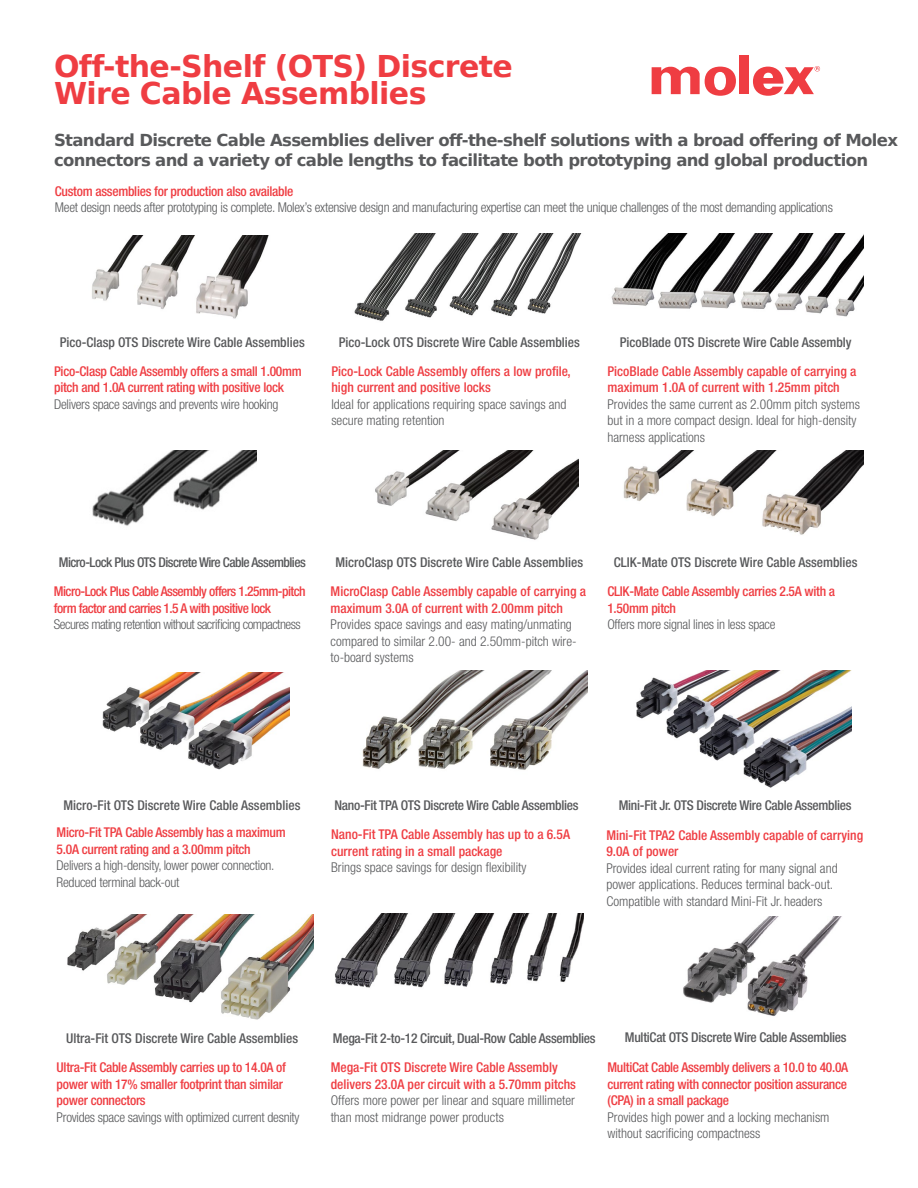
<style>
.page{position:relative;width:918px;height:1188px;background:#fff}
.page>*{position:absolute;margin:0;border:0;box-sizing:border-box;transform-origin:0 0}
.t1{font:700 30px/27px "Bitstream Vera Sans";letter-spacing:-.02em;color:#ef3d42}
.t2{font:700 16.5px/19.5px "Bitstream Vera Sans";letter-spacing:-.04em;color:#58595b}
.t3{font:300 condensed 13.5px/16.5px "Helvetica Neue LT Std";color:#58595b}
.t4{font:500 condensed 13.5px/16.5px "Helvetica Neue";letter-spacing:-.02em;color:#ef3d42}
.t5{font:500 condensed 13.5px/16.5px "Helvetica Neue";color:#ef3d42}
.t6{font:300 condensed 13.5px/16.5px "Helvetica Neue LT Std";letter-spacing:-.02em;color:#58595b}
.t7{font:500 condensed 13.5px "Helvetica Neue";color:#58595b}
.t8{font:500 condensed 13.5px "Helvetica Neue";letter-spacing:-.02em;color:#58595b}
.t9{font:500 condensed 13.5px/16.5px "Helvetica Neue";letter-spacing:-.04em;color:#ef3d42}
.t10{font:300 condensed 13.5px "Helvetica Neue LT Std";letter-spacing:-.04em;color:#58595b}
.t11{font:500 condensed 13.5px "Helvetica Neue";letter-spacing:-.04em;color:#58595b}
</style>
<div class="page">
<div style="left:739px;top:56px;width:10px;height:38px;background:#ef3d42"></div>
<svg style="left:652px;top:66px;width:84px;height:30px"></svg>
<svg style="left:753px;top:66px;width:67px;height:30px"></svg>
<img style="left:611px;top:233px;width:253px;height:84px">
<img style="left:102px;top:673px;width:188px;height:97px">
<img style="left:636px;top:670px;width:216px;height:118px">
<img style="left:67px;top:914px;width:247px;height:106px">
<img style="left:335px;top:914px;width:249px;height:74px">
<img style="left:92px;top:235px;width:177px;height:84px">
<img style="left:362px;top:670px;width:226px;height:100px">
<img style="left:375px;top:451px;width:204px;height:89px">
<img style="left:623px;top:451px;width:240px;height:84px">
<img style="left:354px;top:233px;width:228px;height:88px">
<img style="left:683px;top:917px;width:158px;height:99px">
<img style="left:92px;top:451px;width:164px;height:75px">
<h1 class="t1" style="left:54px;top:53px;width:460px">Off-the-Shelf (OTS) Discrete<br>Wire Cable Assemblies</h1>
<p class="t2" style="left:54px;top:131px;width:846px">Standard Discrete Cable Assemblies deliver off-the-shelf solutions with a broad offering of Molex connectors and a variety of cable lengths to facilitate both prototyping and global production</p>
<p class="t4" style="left:55px;top:183px;width:240px">Custom assemblies for production also available</p>
<p class="t6" style="left:55px;top:199px;width:780px">Meet design needs after prototyping is complete. Molex’s extensive design and manufacturing expertise can meet the unique challenges of the most demanding applications</p>
<p class="t7" style="left:60px;top:334px;width:247px">Pico-Clasp OTS Discrete Wire Cable Assemblies</p>
<p class="t4" style="left:54px;top:363px;width:249px">Pico-Clasp Cable Assembly offers a small 1.00mm pitch and 1.0A current rating with positive lock</p>
<p class="t6" style="left:54px;top:396px;width:226px">Delivers space savings and prevents wire hooking</p>
<p class="t7" style="left:339px;top:334px;width:243px">Pico-Lock OTS Discrete Wire Cable Assemblies</p>
<p class="t5" style="left:331px;top:363px;width:241px">Pico-Lock Cable Assembly offers a low profile, high current and positive locks</p>
<p class="t3" style="left:331px;top:396px;width:237px">Ideal for applications requiring space savings and secure mating retention</p>
<p class="t7" style="left:620px;top:334px;width:233px">PicoBlade OTS Discrete Wire Cable Assembly</p>
<p class="t5" style="left:607px;top:363px;width:250px">PicoBlade Cable Assembly capable of carrying a maximum 1.0A of current with 1.25mm pitch</p>
<p class="t3" style="left:607px;top:396px;width:254px">Provides the same current as 2.00mm pitch systems but in a more compact design. Ideal for high-density harness applications</p>
<p class="t11" style="left:59px;top:554px;width:249px">Micro-Lock Plus OTS Discrete Wire Cable Assemblies</p>
<p class="t9" style="left:54px;top:583px;width:253px">Micro-Lock Plus Cable Assembly offers 1.25mm-pitch form factor and carries 1.5 A with positive lock</p>
<p class="t10" style="left:54px;top:617px;width:248px">Secures mating retention without sacrificing compactness</p>
<p class="t7" style="left:335px;top:554px;width:249px">MicroClasp OTS Discrete Wire Cable Assemblies</p>
<p class="t7" style="left:614px;top:554px;width:245px">CLIK-Mate OTS Discrete Wire Cable Assemblies</p>
<p class="t5" style="left:331px;top:583px;width:257px">MicroClasp Cable Assembly capable of carrying a maximum 3.0A of current with 2.00mm pitch</p>
<p class="t3" style="left:331px;top:616px;width:247px">Provides space savings and easy mating/unmating compared to similar 2.00- and 2.50mm-pitch wire&shy;to-board systems</p>
<p class="t4" style="left:607px;top:583px;width:229px">CLIK-Mate Cable Assembly carries 2.5A with a<br>1.50mm pitch</p>
<p class="t6" style="left:607px;top:616px;width:170px">Offers more signal lines in less space</p>
<p class="t8" style="left:334px;top:797px;width:246px">Nano-Fit TPA OTS Discrete Wire Cable Assemblies</p>
<p class="t7" style="left:64px;top:797px;width:238px">Micro-Fit OTS Discrete Wire Cable Assemblies</p>
<p class="t8" style="left:619px;top:797px;width:234px">Mini-Fit Jr. OTS Discrete Wire Cable Assemblies</p>
<p class="t5" style="left:606px;top:827px;width:258px">Mini-Fit TPA2 Cable Assembly capable of carrying<br>9.0A of power</p>
<p class="t3" style="left:606px;top:860px;width:233px">Provides ideal current rating for many signal and power applications. Reduces terminal back-out.<br>Compatible with standard Mini-Fit Jr. headers</p>
<p class="t4" style="left:57px;top:824px;width:231px">Micro-Fit TPA Cable Assembly has a maximum<br>5.0A current rating and a 3.00mm pitch</p>
<p class="t6" style="left:57px;top:857px;width:219px">Delivers a high-density, lower power connection.<br>Reduced terminal back-out</p>
<p class="t5" style="left:331px;top:826px;width:240px">Nano-Fit TPA Cable Assembly has up to a 6.5A current rating in a small package</p>
<p class="t3" style="left:331px;top:859px;width:197px">Brings space savings for design flexibility</p>
<p class="t7" style="left:66px;top:1030px;width:234px">Ultra-Fit OTS Discrete Wire Cable Assemblies</p>
<p class="t8" style="left:333px;top:1030px;width:264px">Mega-Fit 2-to-12 Circuit, Dual-Row Cable Assemblies</p>
<p class="t4" style="left:57px;top:1059px;width:231px">Ultra-Fit Cable Assembly carries up to 14.0A of power with 17% smaller footprint than similar power connectors</p>
<p class="t6" style="left:57px;top:1109px;width:244px">Provides space savings with optimized current desnity</p>
<p class="t5" style="left:331px;top:1059px;width:247px">Mega-Fit OTS Discrete Wire Cable Assembly delivers 23.0A per circuit with a 5.70mm pitchs</p>
<p class="t3" style="left:331px;top:1092px;width:246px">Offers more power per linear and square millimeter than most midrange power products</p>
<p class="t8" style="left:625px;top:1029px;width:223px">MultiCat OTS Discrete Wire Cable Assemblies</p>
<p class="t4" style="left:607px;top:1059px;width:242px;text-align:justify">MultiCat Cable Assembly delivers a 10.0 to 40.0A current rating with connector position assurance (CPA) in a small package</p>
<p class="t3" style="left:607px;top:1109px;width:224px">Provides high power and a locking mechanism without sacrificing compactness</p>
</div>
